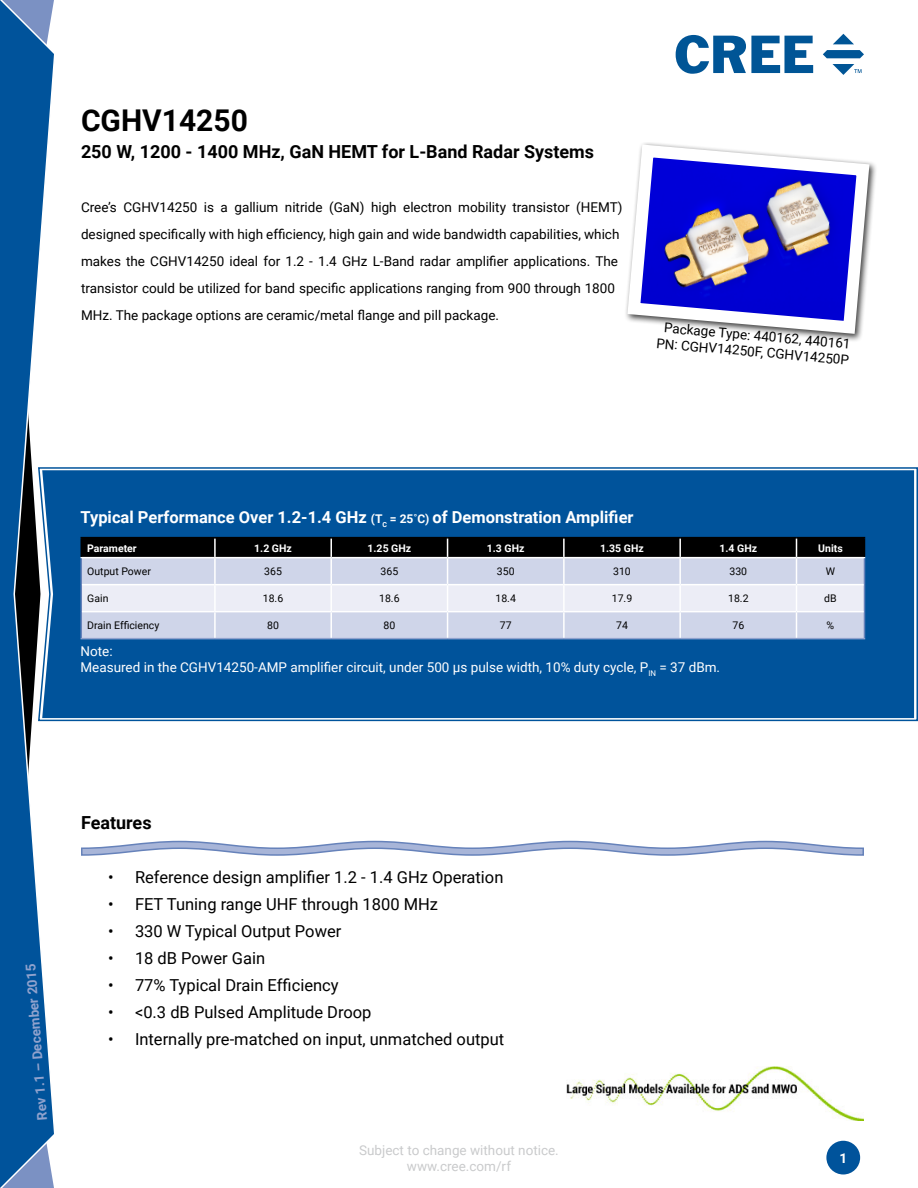
<style>
.page{position:relative;width:918px;height:1188px;background:#fff}
.page>*{position:absolute;margin:0;border:0;box-sizing:border-box;transform-origin:0 0}
.t1{font:700 30px "Roboto";color:#000}
.t2{font:700 18px "Roboto";color:#000}
.t3{font:16.5px "Roboto";color:#000}
.t4{font:700 16.5px "Roboto";color:#fff}
.t5{font:13.5px/27px "Roboto";color:#000}
.t6{font:13.5px/16.2px "Roboto";color:#fff}
.t7{font:13.5px/16.2px "Roboto";color:#939598;text-align:center}
.t8{font:700 13.5px "Roboto";color:#90a2cd}
.t9{font:700 13.5px "Roboto";color:#fff}
.t10{font:10.5px "Roboto";color:#000}
.t11{font:700 10.5px "Roboto";color:#fff}
.s1{font-size:12px}
</style>
<div class="page">
<div style="left:826px;top:1141px;width:34px;height:33px;background:#00539b;border-radius:50%"></div>
<svg style="left:0;top:0;width:54px;height:1188px"></svg>
<svg style="left:676px;top:35px;width:137px;height:39px"></svg>
<svg style="left:833px;top:34px;width:21px;height:10px"></svg>
<svg style="left:823px;top:50px;width:41px;height:8px"></svg>
<svg style="left:832px;top:64px;width:30px;height:10px"></svg>
<svg style="left:37px;top:466px;width:881px;height:256px"></svg>
<div style="left:42px;top:470px;width:872px;height:248px;background:#00539b"></div>
<svg style="left:626px;top:143px;width:250px;height:197px"></svg>
<svg style="left:81px;top:840px;width:783px;height:16px"></svg>
<hr style="left:81px;top:537px;width:134px;height:1px;background:#000">
<hr style="left:215px;top:537px;width:116px;height:1px;background:#000">
<hr style="left:331px;top:537px;width:117px;height:1px;background:#000">
<hr style="left:448px;top:537px;width:116px;height:1px;background:#000">
<hr style="left:564px;top:537px;width:116px;height:1px;background:#000">
<hr style="left:680px;top:537px;width:116px;height:1px;background:#000">
<hr style="left:796px;top:537px;width:69px;height:1px;background:#000">
<hr style="left:81px;top:638px;width:134px;height:1px;background:#90a2cd">
<hr style="left:215px;top:638px;width:116px;height:1px;background:#90a2cd">
<hr style="left:331px;top:638px;width:117px;height:1px;background:#90a2cd">
<hr style="left:448px;top:638px;width:116px;height:1px;background:#90a2cd">
<hr style="left:564px;top:638px;width:116px;height:1px;background:#90a2cd">
<hr style="left:680px;top:638px;width:116px;height:1px;background:#90a2cd">
<hr style="left:796px;top:638px;width:69px;height:1px;background:#90a2cd">
<svg style="left:81px;top:538px;width:784px;height:100px;background:#b0b3c0"></svg>
<hr style="left:82px;top:584px;width:133px;height:1px;background:#fff">
<hr style="left:215px;top:584px;width:116px;height:1px;background:#fff">
<hr style="left:331px;top:584px;width:117px;height:1px;background:#fff">
<hr style="left:448px;top:584px;width:116px;height:1px;background:#fff">
<hr style="left:564px;top:584px;width:116px;height:1px;background:#fff">
<hr style="left:680px;top:584px;width:116px;height:1px;background:#fff">
<hr style="left:796px;top:584px;width:68px;height:1px;background:#fff">
<hr style="left:82px;top:611px;width:133px;height:1px;background:#fff">
<hr style="left:215px;top:611px;width:116px;height:1px;background:#fff">
<hr style="left:331px;top:611px;width:117px;height:1px;background:#fff">
<hr style="left:448px;top:611px;width:116px;height:1px;background:#fff">
<hr style="left:564px;top:611px;width:116px;height:1px;background:#fff">
<hr style="left:680px;top:611px;width:116px;height:1px;background:#fff">
<hr style="left:796px;top:611px;width:68px;height:1px;background:#fff">
<img style="left:567px;top:1066px;width:297px;height:54px">
<h1 class="t1" style="left:81px;top:99px;width:168px">CGHV14250</h1>
<h2 class="t2" style="left:81px;top:138px;width:515px">250 W, 1200 - 1400 MHz, GaN HEMT for L-Band Radar Systems</h2>
<p class="t5" style="left:81px;top:193px;width:543px">Cree’s CGHV14250 is a gallium nitride (GaN) high electron mobility transistor (HEMT) designed specifically with high efficiency, high gain and wide bandwidth capabilities, which makes the CGHV14250 ideal for 1.2 - 1.4 GHz L-Band radar amplifier applications. The transistor could be utilized for band specific applications ranging from 900 through 1800<br>MHz. The package options are ceramic/metal flange and pill package.</p>
<p class="t5" style="left:659px;top:318px;width:195px;line-height:16.2px;text-align:center;rotate:5deg">Package Type: 440162, 440161<br>PN: CGHV14250F, CGHV14250P</p>
<p class="t4" style="left:81px;top:506px;width:555px">Typical Performance Over 1.2-1.4 GHz <span class="s1">(T</span><sub>C</sub> <span class="s1">= 25˚C)</span> of Demonstration Amplifier</p>
<p class="t11" style="left:87px;top:540px;width:51px">Parameter</p>
<p class="t11" style="left:254px;top:540px;width:39px">1.2 GHz</p>
<p class="t11" style="left:368px;top:540px;width:45px">1.25 GHz</p>
<p class="t11" style="left:487px;top:540px;width:39px">1.3 GHz</p>
<p class="t11" style="left:600px;top:540px;width:45px">1.35 GHz</p>
<p class="t11" style="left:720px;top:540px;width:39px">1.4 GHz</p>
<p class="t11" style="left:818px;top:540px;width:26px">Units</p>
<p class="t10" style="left:87px;top:564px;width:65px">Output Power</p>
<p class="t10" style="left:264px;top:564px;width:19px">365</p>
<p class="t10" style="left:381px;top:564px;width:19px">365</p>
<p class="t10" style="left:497px;top:564px;width:19px">350</p>
<p class="t10" style="left:613px;top:564px;width:19px">310</p>
<p class="t10" style="left:729px;top:564px;width:19px">330</p>
<p class="t10" style="left:826px;top:564px;width:11px">W</p>
<p class="t10" style="left:87px;top:591px;width:23px">Gain</p>
<p class="t10" style="left:263px;top:591px;width:22px">18.6</p>
<p class="t10" style="left:379px;top:591px;width:22px">18.6</p>
<p class="t10" style="left:495px;top:591px;width:22px">18.4</p>
<p class="t10" style="left:612px;top:591px;width:22px">17.9</p>
<p class="t10" style="left:728px;top:591px;width:22px">18.2</p>
<p class="t10" style="left:824px;top:591px;width:14px">dB</p>
<p class="t10" style="left:87px;top:618px;width:74px">Drain Efficiency</p>
<p class="t10" style="left:267px;top:618px;width:13px">80</p>
<p class="t10" style="left:383px;top:618px;width:13px">80</p>
<p class="t10" style="left:500px;top:618px;width:13px">77</p>
<p class="t10" style="left:616px;top:618px;width:13px">74</p>
<p class="t10" style="left:732px;top:618px;width:13px">76</p>
<p class="t10" style="left:827px;top:618px;width:9px">%</p>
<p class="t6" style="left:81px;top:642px;width:641px">Note:<br>Measured in the CGHV14250-AMP amplifier circuit, under 500 μs pulse width, 10% duty cycle, P<sub>IN</sub> = 37 dBm.</p>
<p class="t8" style="left:32px;top:1121px;width:158px;rotate:-94deg">Rev 1.1 – December 2015</p>
<h2 class="t2" style="left:81px;top:810px;width:72px">Features</h2>
<p class="t3" style="left:108px;top:865px;width:397px">• Reference design amplifier 1.2 - 1.4 GHz Operation</p>
<p class="t3" style="left:108px;top:892px;width:332px">• FET Tuning range UHF through 1800 MHz</p>
<p class="t3" style="left:108px;top:919px;width:235px">• 330 W Typical Output Power</p>
<p class="t3" style="left:108px;top:946px;width:159px">• 18 dB Power Gain</p>
<p class="t3" style="left:108px;top:973px;width:232px">• 77% Typical Drain Efficiency</p>
<p class="t3" style="left:108px;top:1000px;width:265px">• &lt;0.3 dB Pulsed Amplitude Droop</p>
<p class="t3" style="left:108px;top:1027px;width:398px">• Internally pre-matched on input, unmatched output</p>
<p class="t7" style="left:359px;top:1141px;width:201px">Subject to change without notice. www.cree.com/rf</p>
<p class="t9" style="left:839px;top:1148px;width:9px">1</p>
</div>
